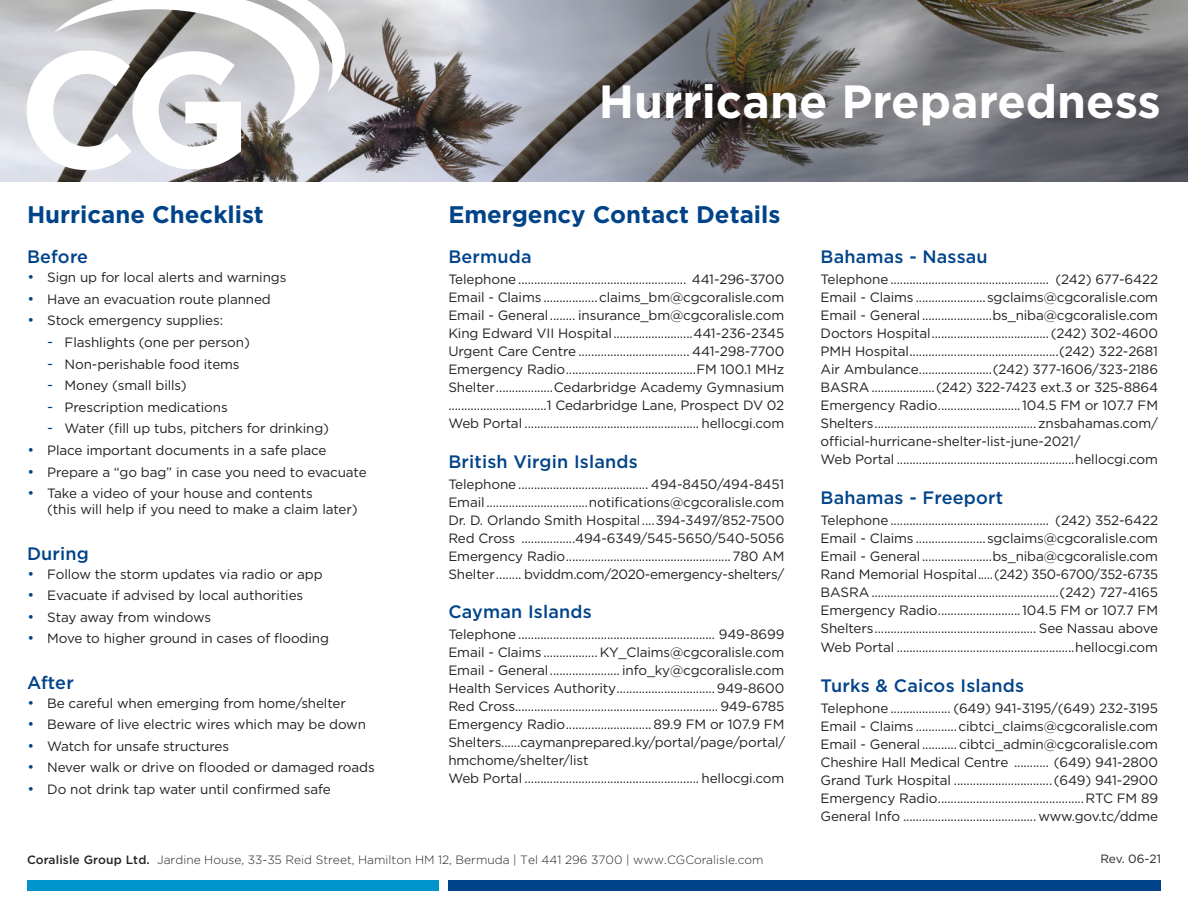
<style>
.page{position:relative;width:1188px;height:918px;background:#fff}
.page>*{position:absolute;margin:0;border:0;box-sizing:border-box;transform-origin:0 0}
.t1{font:700 46.5px "Gotham";color:#fff}
.t2{font:700 24px "Gotham";color:#004389}
.t3{font:500 18px "Gotham";letter-spacing:.01em;color:#004389}
.t4{font:13.5px/18px "Gotham";letter-spacing:-.01em;color:#231f20;text-align:justify}
.t5{font:300 12px "Gotham";color:#262324}
.t6{font:12px "Gotham";letter-spacing:-.005em;color:#262324}
.s1{font-family:"Gill Sans";font-weight:300;font-size:15px;color:#004389}
.s2{font-size:15px;color:#004389}
.s3{font-weight:500}
</style>
<div class="page">
<img style="left:0;top:0;width:1188px;height:181px">
<svg style="left:27px;top:0;width:318px;height:170px"></svg>
<div style="left:27px;top:880px;width:412px;height:11px;background:#0094ca"></div>
<div style="left:448px;top:880px;width:713px;height:11px;background:#004389"></div>
<h2 class="t2" style="left:27px;top:199px;width:238px">Hurricane Checklist</h2>
<h3 class="t3" style="left:27px;top:245px;width:63px">Before</h3>
<p class="t4" style="left:27px;top:268px;width:261px"><span class="s1">•</span> Sign up for local alerts and warnings</p>
<p class="t4" style="left:27px;top:290px;width:245px"><span class="s1">•</span> Have an evacuation route planned</p>
<p class="t4" style="left:27px;top:311px;width:198px"><span class="s1">•</span> Stock emergency supplies:</p>
<p class="t4" style="left:47px;top:333px;width:204px"><span class="s2">-</span> Flashlights (one per person)</p>
<p class="t4" style="left:47px;top:354px;width:194px"><span class="s2">-</span> Non-perishable food items</p>
<p class="t4" style="left:47px;top:376px;width:141px"><span class="s2">-</span> Money (small bills)</p>
<p class="t4" style="left:47px;top:398px;width:182px"><span class="s2">-</span> Prescription medications</p>
<p class="t4" style="left:47px;top:419px;width:283px"><span class="s2">-</span> Water (fill up tubs, pitchers for drinking)</p>
<p class="t4" style="left:27px;top:441px;width:301px"><span class="s1">•</span> Place important documents in a safe place</p>
<p class="t4" style="left:27px;top:462px;width:341px"><span class="s1">•</span> Prepare a “go bag” in case you need to evacuate</p>
<p class="t4" style="left:47px;top:485px;width:312px;line-height:16.2px;text-indent:-20px"><span class="s1">•</span> Take a video of your house and contents<br>(this will help if you need to make a claim later)</p>
<h3 class="t3" style="left:27px;top:541px;width:63px">During</h3>
<p class="t4" style="left:27px;top:564px;width:297px"><span class="s1">•</span> Follow the storm updates via radio or app</p>
<p class="t4" style="left:27px;top:586px;width:278px"><span class="s1">•</span> Evacuate if advised by local authorities</p>
<p class="t4" style="left:27px;top:608px;width:186px"><span class="s1">•</span> Stay away from windows</p>
<p class="t4" style="left:27px;top:629px;width:304px"><span class="s1">•</span> Move to higher ground in cases of flooding</p>
<h3 class="t3" style="left:27px;top:670px;width:48px">After</h3>
<p class="t4" style="left:27px;top:693px;width:320px"><span class="s1">•</span> Be careful when emerging from home/shelter</p>
<p class="t4" style="left:27px;top:715px;width:341px"><span class="s1">•</span> Beware of live electric wires which may be down</p>
<p class="t4" style="left:27px;top:737px;width:204px"><span class="s1">•</span> Watch for unsafe structures</p>
<p class="t4" style="left:27px;top:758px;width:349px"><span class="s1">•</span> Never walk or drive on flooded or damaged roads</p>
<p class="t4" style="left:27px;top:780px;width:305px"><span class="s1">•</span> Do not drink tap water until confirmed safe</p>
<h1 class="t1" style="left:599px;top:71px;width:564px">Hurricane Preparedness</h1>
<h2 class="t2" style="left:448px;top:199px;width:334px">Emergency Contact Details</h2>
<h3 class="t3" style="left:448px;top:245px;width:85px">Bermuda</h3>
<p class="t4" style="left:448px;top:270px;width:338px">Telephone ..................................................... 441-296-3700<br>Email - Claims .................claims_bm@cgcoralisle.com Email - General........ insurance_bm@cgcoralisle.com King Edward VII Hospital.........................441-236-2345<br>Urgent Care Centre ................................... 441-298-7700<br>Emergency Radio.........................................FM 100.1 MHz Shelter..................Cedarbridge Academy Gymnasium ...............................1 Cedarbridge Lane, Prospect DV 02<br>Web Portal ....................................................... hellocgi.com</p>
<h3 class="t3" style="left:448px;top:450px;width:191px">British Virgin Islands</h3>
<p class="t4" style="left:448px;top:474px;width:338px">Telephone ......................................... 494-8450/494-8451<br>Email ................................notifications@cgcoralisle.com Dr. D. Orlando Smith Hospital....394-3497/852-7500<br>Red Cross .................494-6349/545-5650/540-5056<br>Emergency Radio....................................................780 AM Shelter........ bviddm.com/2020-emergency-shelters/</p>
<h3 class="t3" style="left:448px;top:600px;width:145px">Cayman Islands</h3>
<p class="t4" style="left:448px;top:625px;width:338px;text-align:left">Telephone .............................................................. 949-8699<br>Email - Claims ................. KY_Claims@cgcoralisle.com Email - General...................... info_ky@cgcoralisle.com Health Services Authority...............................949-8600<br>Red Cross................................................................ 949-6785<br>Emergency Radio...........................89.9 FM or 107.9 FM Shelters......caymanprepared.ky/portal/page/portal/ hmchome/shelter/list<br>Web Portal ....................................................... hellocgi.com</p>
<h3 class="t3" style="left:821px;top:245px;width:169px">Bahamas - Nassau</h3>
<p class="t4" style="left:821px;top:270px;width:339px;text-align:left">Telephone .................................................. (242) 677-6422<br>Email - Claims ......................sgclaims@cgcoralisle.com Email - General......................bs_niba@cgcoralisle.com Doctors Hospital..................................... (242) 302-4600<br>PMH Hospital...............................................(242) 322-2681<br>Air Ambulance.......................(242) 377-1606/323-2186<br>BASRA ....................(242) 322-7423 ext.3 or 325-8864<br>Emergency Radio..........................104.5 FM or 107.7 FM Shelters...................................................znsbahamas.com/ official-hurricane-shelter-list-june-2021/<br>Web Portal ........................................................hellocgi.com</p>
<h3 class="t3" style="left:821px;top:486px;width:184px">Bahamas - Freeport</h3>
<p class="t4" style="left:821px;top:510px;width:339px">Telephone .................................................. (242) 352-6422<br>Email - Claims ......................sgclaims@cgcoralisle.com Email - General......................bs_niba@cgcoralisle.com Rand Memorial Hospital.....(242) 350-6700/352-6735<br>BASRA ...........................................................(242) 727-4165<br>Emergency Radio..........................104.5 FM or 107.7 FM Shelters................................................... See Nassau above</p>
<p class="t4" style="left:821px;top:638px;width:339px">Web Portal ........................................................hellocgi.com</p>
<h3 class="t3" style="left:821px;top:674px;width:205px">Turks &amp; Caicos Islands</h3>
<p class="t4" style="left:821px;top:699px;width:339px">Telephone ................... (649) 941-3195/(649) 232-3195<br>Email - Claims .............cibtci_claims@cgcoralisle.com Email - General........... cibtci_admin@cgcoralisle.com Cheshire Hall Medical Centre ........... (649) 941-2800<br>Grand Turk Hospital ...............................(649) 941-2900<br>Emergency Radio..............................................RTC FM 89<br>General Info .......................................... www.gov.tc/ddme</p>
<p class="t5" style="left:27px;top:852px;width:738px"><span class="s3">Coralisle Group Ltd.</span> Jardine House, 33-35 Reid Street, Hamilton HM 12, Bermuda | Tel 441 296 3700 | www.CGCoralisle.com</p>
<p class="t6" style="left:1100px;top:851px;width:62px">Rev. 06-21</p>
</div>
